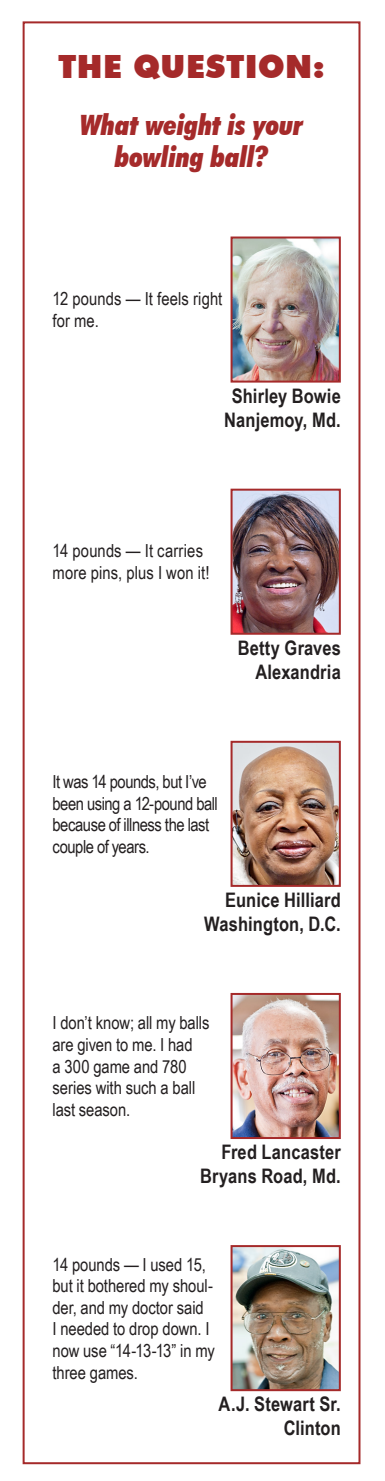
<style>
.page{position:relative;width:385px;height:1481px;background:#fff}
.page>*{position:absolute;margin:0;border:0;box-sizing:border-box;transform-origin:0 0}
.t1{font:900 32px "Futura BT";letter-spacing:.01em;color:#a52a2a}
.t2{font:italic 900 condensed 28px/32px "Futura BT";color:#a52a2a;text-align:center}
.t3{font:700 20px/24px "Arial Narrow";letter-spacing:.005em;color:#231f20;text-align:right}
.t4{font:18px/21.6px "Arial Narrow";letter-spacing:-.005em;color:#231f20}
.t5{font:18px/21.6px "Arial Narrow";letter-spacing:-.025em;color:#231f20}
</style>
<div class="page">
<div style="left:23px;top:21px;width:337px;height:1442px;border:2px solid #a52a2a"></div>
<img style="left:233px;top:239px;width:104px;height:140px">
<div style="left:230px;top:236px;width:110px;height:146px;border:2px solid #a52a2a"></div>
<img style="left:233px;top:491px;width:104px;height:140px">
<div style="left:230px;top:488px;width:110px;height:146px;border:2px solid #a52a2a"></div>
<img style="left:233px;top:743px;width:104px;height:140px">
<div style="left:230px;top:740px;width:110px;height:146px;border:2px solid #a52a2a"></div>
<img style="left:233px;top:995px;width:104px;height:140px">
<div style="left:230px;top:992px;width:110px;height:146px;border:2px solid #a52a2a"></div>
<img style="left:233px;top:1247px;width:104px;height:140px">
<div style="left:230px;top:1244px;width:110px;height:146px;border:2px solid #a52a2a"></div>
<h1 class="t1" style="left:58px;top:47px;width:268px">THE QUESTION:</h1>
<h2 class="t2" style="left:80px;top:109px;width:224px">What weight is your bowling ball?</h2>
<p class="t4" style="left:52px;top:287px;width:171px">12 pounds — It feels right for me.</p>
<p class="t3" style="left:224px;top:383px;width:118px;text-align:center">Shirley Bowie<br>Nanjemoy, Md.</p>
<p class="t4" style="left:52px;top:539px;width:158px">14 pounds — It carries more pins, plus I won it!</p>
<p class="t3" style="left:237px;top:635px;width:104px">Betty Graves<br>Alexandria</p>
<p class="t5" style="left:52px;top:770px;width:166px">It was 14 pounds, but I’ve been using a 12-pound ball because of illness the last couple of years.</p>
<p class="t3" style="left:204px;top:887px;width:138px">Eunice Hilliard<br>Washington, D.C.</p>
<p class="t4" style="left:52px;top:1011px;width:158px">I don’t know; all my balls are given to me. I had<br>a 300 game and 780 series with such a ball last season.</p>
<p class="t3" style="left:200px;top:1139px;width:142px">Fred Lancaster<br>Bryans Road, Md.</p>
<p class="t4" style="left:52px;top:1252px;width:163px">14 pounds — I used 15, but it bothered my shoul&shy;der, and my doctor said<br>I needed to drop down. I now use “14-13-13” in my three games.</p>
<p class="t3" style="left:218px;top:1391px;width:123px">A.J. Stewart Sr.<br>Clinton</p>
</div>
